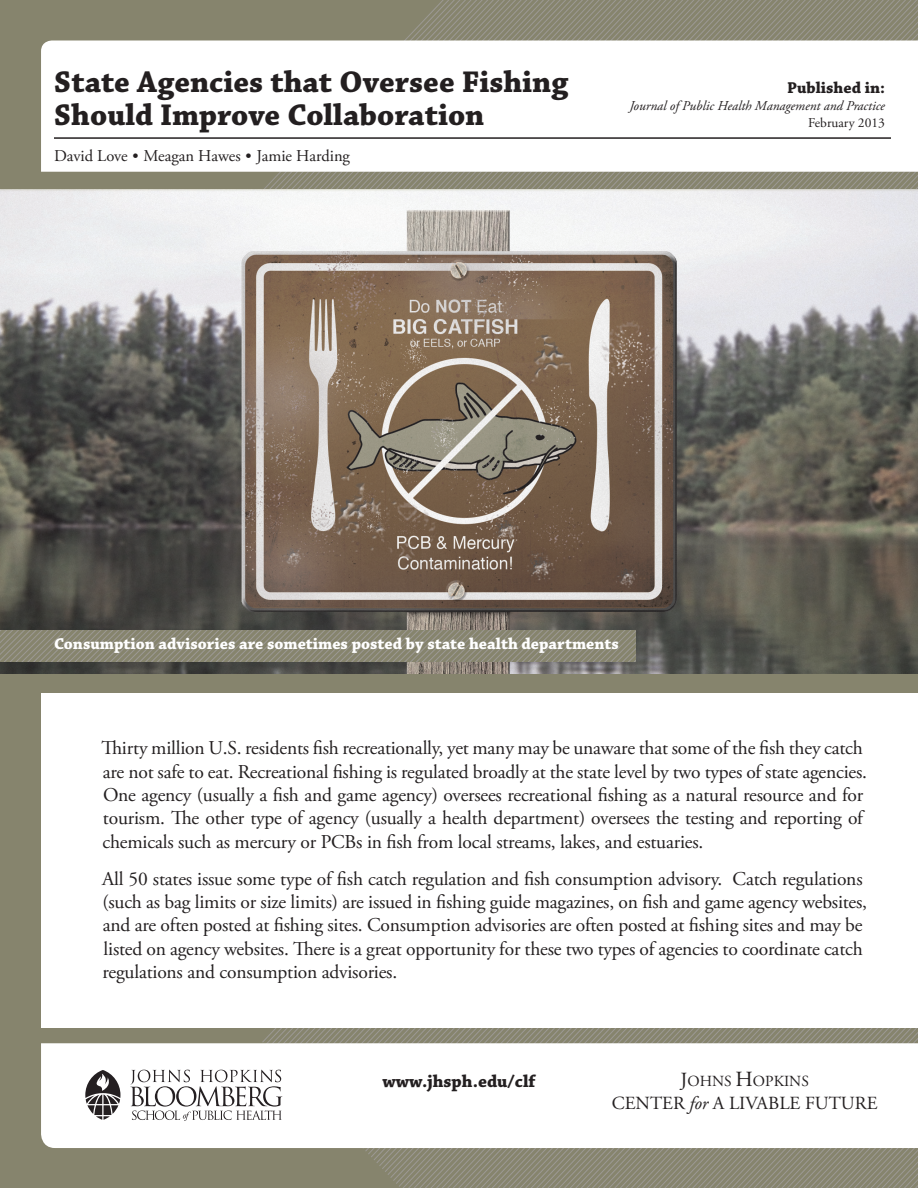
<style>
.page{position:relative;width:918px;height:1188px;background:#fff}
.page>*{position:absolute;margin:0;border:0;box-sizing:border-box;transform-origin:0 0}
.t1{font:700 31.5px "Chaparral Pro";color:#231f20}
.Intro_Text{font:19.5px/23.4px "Adobe Garamond Pro";letter-spacing:-.01em;color:#231f20}
.t2{font:18.45px "Adobe Garamond Pro";color:#231f20}
.t3{font:700 18px "Chaparral Pro";color:#231f20}
.t4{font:700 16.5px "Chaparral Pro";color:#fff}
.t5{font:16.5px "Adobe Garamond Pro";color:#231f20}
.t6{font:700 16.5px "Chaparral Pro";color:#231f20}
.t7{font:15.45px "Adobe Garamond Pro";color:#231f20}
.t8{font:italic 13.5px "Adobe Garamond Pro";color:#231f20}
.t9{font:13.5px "Adobe Garamond Pro";color:#231f20}
.s1{font-size:20.1px}
.s2{font-size:21.6px}
.s3{font-style:italic}
</style>
<div class="page">
<img style="left:0;top:189px;width:918px;height:485px">
<div style="left:0;top:0;width:918px;height:189px;background:#86846d"></div>
<svg style="left:862px;top:0;width:34px;height:189px"></svg>
<svg style="left:812px;top:0;width:34px;height:189px"></svg>
<svg style="left:309px;top:0;width:470px;height:189px"></svg>
<div style="left:0;top:675px;width:918px;height:513px;background:#86846d"></div>
<svg style="left:393px;top:1163px;width:298px;height:18px"></svg>
<svg style="left:376px;top:1148px;width:315px;height:15px"></svg>
<svg style="left:309px;top:1027px;width:382px;height:16px"></svg>
<svg style="left:691px;top:1027px;width:227px;height:161px"></svg>
<div style="left:41px;top:40px;width:877px;height:132px;background:#fff"></div>
<div style="left:41px;top:693px;width:877px;height:334px;background:#fff"></div>
<div style="left:41px;top:1043px;width:877px;height:105px;background:#fff"></div>
<svg style="left:0;top:630px;width:635px;height:32px;background:#8b8876"></svg>
<svg style="left:130px;top:1070px;width:152px;height:51px;background:#d3d2d2"></svg>
<svg style="left:85px;top:1070px;width:35px;height:50px;background:#888586"></svg>
<hr style="left:54px;top:137px;width:837px;height:2px;background:#231f20">
<p class="t1" style="left:54px;top:64px;width:516px">State Agencies that Oversee Fishing</p>
<p class="t1" style="left:54px;top:97px;width:432px">Should Improve Collaboration</p>
<p class="t5" style="left:54px;top:146px;width:298px">David Love • Meagan Hawes • Jamie Harding</p>
<p class="t6" style="left:787px;top:78px;width:99px">Published in:</p>
<p class="t8" style="left:629px;top:98px;width:257px">Journal of Public Health Management and Practice</p>
<p class="t9" style="left:808px;top:114px;width:78px">February 2013</p>
<p class="t4" style="left:54px;top:634px;width:566px">Consumption advisories are sometimes posted by state health departments</p>
<p class="Intro_Text" style="left:101px;top:737px;width:767px">Thirty million U.S. residents fish recreationally, yet many may be unaware that some of the fish they catch are not safe to eat. Recreational fishing is regulated broadly at the state level by two types of state agencies.<br>One agency (usually a fish and game agency) oversees recreational fishing as a natural resource and for tourism. The other type of agency (usually a health department) oversees the testing and reporting of chemicals such as mercury or PCBs in fish from local streams, lakes, and estuaries.</p>
<p class="Intro_Text" style="left:102px;top:867px;width:767px">All 50 states issue some type of fish catch regulation and fish consumption advisory. Catch regulations (such as bag limits or size limits) are issued in fishing guide magazines, on fish and game agency websites, and are often posted at fishing sites. Consumption advisories are often posted at fishing sites and may be listed on agency websites. There is a great opportunity for these two types of agencies to coordinate catch regulations and consumption advisories.</p>
<p class="t3" style="left:383px;top:1071px;width:154px">www.jhsph.edu/clf</p>
<p class="t7" style="left:681px;top:1072px;width:130px"><span class="s1">J</span>OHNS <span class="s2">H</span>OPKINS</p>
<p class="t2" style="left:612px;top:1092px;width:267px">CENTER <span class="s3">for</span> A LIVABLE FUTURE</p>
</div>
